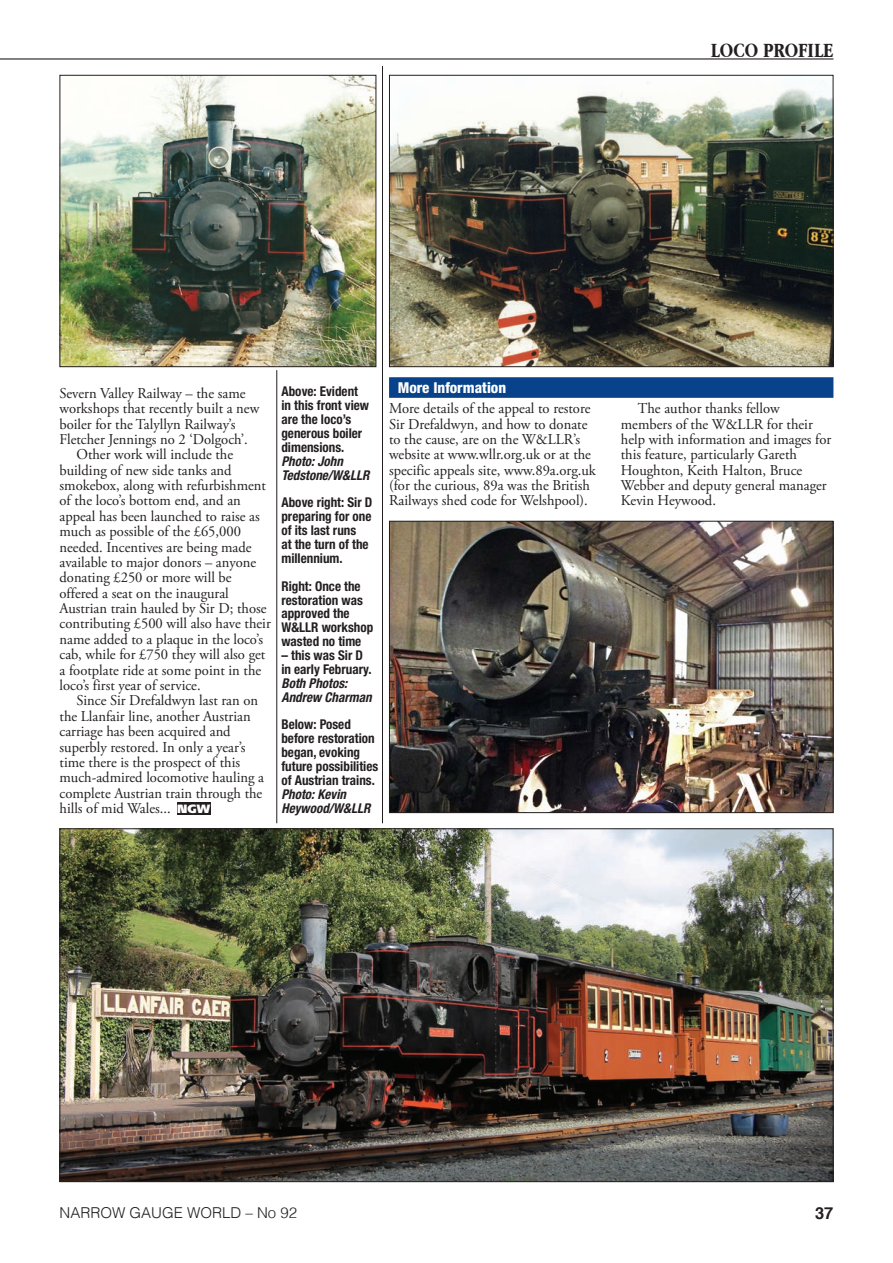
<style>
.page{position:relative;width:893px;height:1263px;background:#fff}
.page>*{position:absolute;margin:0;border:0;box-sizing:border-box;transform-origin:0 0}
.t1{font:700 condensed 21px "Garamond";color:#231f20}
.t2{font:700 16.5px "Helvetica";color:#231f20}
._3CF{font:15px/15.3px "Adobe Garamond Pro";color:#231f20}
.t3{font:300 15px "Helvetica";color:#231f20}
.Crosshead{font:800 condensed 15px "Helvetica Neue";color:#fff}
.t4{font:700 condensed 13.5px/13.8px "Helvetica Neue";color:#231f20}
.t5{font:900 12px "Frutiger";color:#fff}
.s1{font-style:italic}
</style>
<div class="page">
<hr style="left:276px;top:370px;width:1px;height:453px;background:#231f20">
<hr style="left:382px;top:66px;width:1px;height:757px;background:#231f20">
<hr style="left:0;top:58px;width:833px;height:2px;background:#231f20">
<div style="left:177px;top:802px;width:34px;height:13px;background:#231f20"></div>
<div style="left:389px;top:377px;width:444px;height:21px;background:#07428a;border:2px solid #07428a"></div>
<img style="left:62px;top:830px;width:769px;height:350px">
<img style="left:391px;top:82px;width:440px;height:283px">
<div style="left:389px;top:75px;width:444px;height:292px;border:1px solid #231f20"></div>
<img style="left:391px;top:523px;width:440px;height:288px">
<div style="left:389px;top:521px;width:444px;height:292px;border:1px solid #231f20"></div>
<img style="left:62px;top:77px;width:312px;height:288px">
<div style="left:60px;top:75px;width:316px;height:292px;border:1px solid #231f20"></div>
<h1 class="t1" style="left:711px;top:39px;width:124px">LOCO PROFILE</h1>
<p class="_3CF" style="left:60px;top:386px;width:201px">Severn Valley Railway – the same workshops that recently built a new boiler for the Talyllyn Railway’s Fletcher Jennings no 2 ‘Dolgoch’.</p>
<p class="_3CF" style="left:60px;top:447px;width:213px;text-indent:17px">Other work will include the building of new side tanks and smokebox, along with refurbishment of the loco’s bottom end, and an appeal has been launched to raise as much as possible of the £65,000 needed. Incentives are being made available to major donors – anyone donating £250 or more will be offered a seat on the inaugural Austrian train hauled by Sir D; those contributing £500 will also have their name added to a plaque in the loco’s cab, while for £750 they will also get a footplate ride at some point in the loco’s first year of service.</p>
<p class="_3CF" style="left:60px;top:693px;width:206px;text-indent:17px">Since Sir Drefaldwyn last ran on the Llanfair line, another Austrian carriage has been acquired and superbly restored. In only a year’s time there is the prospect of this much-admired locomotive hauling a complete Austrian train through the hills of mid Wales...</p>
<p class="t5" style="left:177px;top:801px;width:34px">NGW</p>
<p class="t4" style="left:281px;top:384px;width:89px">Above: Evident in this front view are the loco’s generous boiler dimensions.<br><span class="s1">Photo: John<br>Tedstone/W&amp;LLR</span></p>
<p class="t4" style="left:281px;top:495px;width:92px">Above right: Sir D preparing for one of its last runs<br>at the turn of the millennium.</p>
<p class="t4" style="left:281px;top:579px;width:93px">Right: Once the restoration was approved the<br>W&amp;LLR workshop wasted no time</p>
<p class="t4" style="left:281px;top:648px;width:92px">– this was Sir D in early February.<br><span class="s1">Both Photos:<br>Andrew Charman</span></p>
<p class="t4" style="left:281px;top:717px;width:98px">Below: Posed before restoration began, evoking future possibilities of Austrian trains.<br><span class="s1">Photo: Kevin<br>Heywood/W&amp;LLR</span></p>
<p class="Crosshead" style="left:398px;top:379px;width:110px">More Information</p>
<p class="_3CF" style="left:389px;top:401px;width:208px">More details of the appeal to restore Sir Drefaldwyn, and how to donate to the cause, are on the W&amp;LLR’s website at www.wllr.org.uk or at the specific appeals site, www.89a.org.uk (for the curious, 89a was the British Railways shed code for Welshpool).</p>
<p class="_3CF" style="left:621px;top:401px;width:212px;text-indent:17px">The author thanks fellow members of the W&amp;LLR for their help with information and images for this feature, particularly Gareth<br>Houghton, Keith Halton, Bruce<br>Webber and deputy general manager<br>Kevin Heywood.</p>
<p class="t3" style="left:60px;top:1199px;width:239px">NARROW GAUGE WORLD – No 92</p>
<p class="t2" style="left:815px;top:1200px;width:20px">37</p>
</div>
